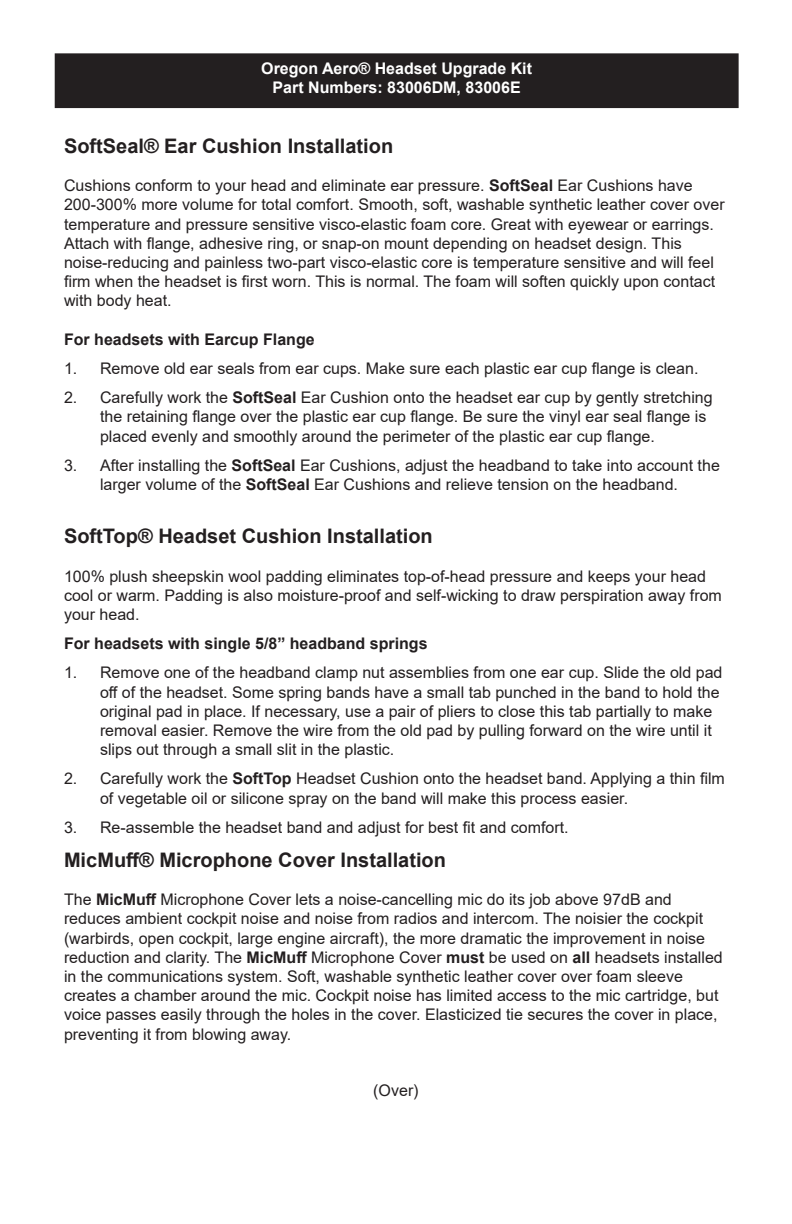
<style>
.page{position:relative;width:792px;height:1224px;background:#fff}
.page>*{position:absolute;margin:0;border:0;box-sizing:border-box;transform-origin:0 0}
.t1{font:700 20px "Arial";color:#231f20}
.t2{font:16px/19.2px "Arial";color:#231f20}
.t3{font:700 16px "Arial";color:#231f20}
.t4{font:700 16px/19.2px "Arial";color:#fff;text-align:center}
.s1{font-weight:700}
</style>
<div class="page">
<div style="left:55px;top:54px;width:683px;height:53px;background:#231f20"></div>
<div style="left:55px;top:53px;width:684px;height:55px;border:1px solid #231f20"></div>
<p class="t4" style="left:261px;top:59px;width:272px">Oregon Aero® Headset Upgrade Kit<br>Part Numbers: 83006DM, 83006E</p>
<p class="t1" style="left:64px;top:132px;width:331px">SoftSeal® Ear Cushion Installation</p>
<p class="t2" style="left:64px;top:176px;width:662px">Cushions conform to your head and eliminate ear pressure. <span class="s1">SoftSeal</span> Ear Cushions have 200-300% more volume for total comfort. Smooth, soft, washable synthetic leather cover over temperature and pressure sensitive visco-elastic foam core. Great with eyewear or earrings.<br>Attach with flange, adhesive ring, or snap-on mount depending on headset design. This noise-reducing and painless two-part visco-elastic core is temperature sensitive and will feel firm when the headset is first worn. This is normal. The foam will soften quickly upon contact with body heat.</p>
<p class="t3" style="left:64px;top:328px;width:252px">For headsets with Earcup Flange</p>
<p class="t2" style="left:64px;top:359px;width:636px">1. Remove old ear seals from ear cups. Make sure each plastic ear cup flange is clean.</p>
<p class="t2" style="left:100px;top:388px;width:614px;text-indent:-36px">2. Carefully work the <span class="s1">SoftSeal</span> Ear Cushion onto the headset ear cup by gently stretching the retaining flange over the plastic ear cup flange. Be sure the vinyl ear seal flange is placed evenly and smoothly around the perimeter of the plastic ear cup flange.</p>
<p class="t2" style="left:64px;top:455px;width:657px;text-align:center">3. After installing the <span class="s1">SoftSeal</span> Ear Cushions, adjust the headband to take into account the larger volume of the <span class="s1">SoftSeal</span> Ear Cushions and relieve tension on the headband.</p>
<p class="t1" style="left:64px;top:522px;width:370px">SoftTop® Headset Cushion Installation</p>
<p class="t2" style="left:64px;top:566px;width:659px">100% plush sheepskin wool padding eliminates top-of-head pressure and keeps your head cool or warm. Padding is also moisture-proof and self-wicking to draw perspiration away from your head.</p>
<p class="t3" style="left:64px;top:632px;width:365px">For headsets with single 5/8” headband springs</p>
<p class="t2" style="left:100px;top:663px;width:624px;text-indent:-36px">1. Remove one of the headband clamp nut assemblies from one ear cup. Slide the old pad off of the headset. Some spring bands have a small tab punched in the band to hold the original pad in place. If necessary, use a pair of pliers to close this tab partially to make removal easier. Remove the wire from the old pad by pulling forward on the wire until it slips out through a small slit in the plastic.</p>
<p class="t2" style="left:100px;top:769px;width:626px;text-indent:-36px">2. Carefully work the <span class="s1">SoftTop</span> Headset Cushion onto the headset band. Applying a thin film of vegetable oil or silicone spray on the band will make this process easier.</p>
<p class="t2" style="left:64px;top:817px;width:506px">3. Re-assemble the headset band and adjust for best fit and comfort.</p>
<p class="t1" style="left:64px;top:846px;width:384px">MicMuff® Microphone Cover Installation</p>
<p class="t2" style="left:64px;top:890px;width:660px">The <span class="s1">MicMuff</span> Microphone Cover lets a noise-cancelling mic do its job above 97dB and reduces ambient cockpit noise and noise from radios and intercom. The noisier the cockpit (warbirds, open cockpit, large engine aircraft), the more dramatic the improvement in noise reduction and clarity. The <span class="s1">MicMuff</span> Microphone Cover <span class="s1">must</span> be used on <span class="s1">all</span> headsets installed in the communications system. Soft, washable synthetic leather cover over foam sleeve creates a chamber around the mic. Cockpit noise has limited access to the mic cartridge, but voice passes easily through the holes in the cover. Elasticized tie secures the cover in place, preventing it from blowing away.</p>
<p class="t2" style="left:373px;top:1081px;width:47px">(Over)</p>
</div>
